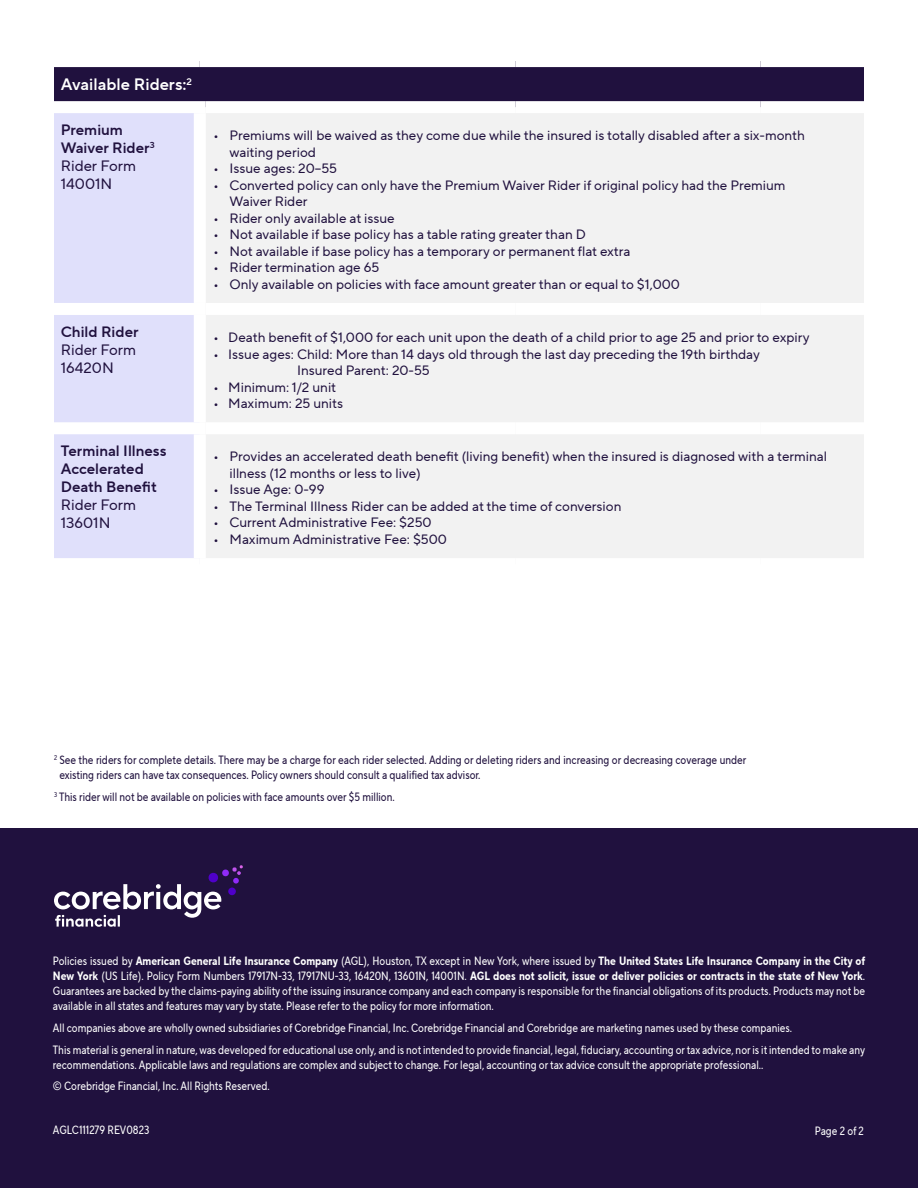
<style>
.page{position:relative;width:918px;height:1188px;background:#fff}
.page>*{position:absolute;margin:0;border:0;box-sizing:border-box;transform-origin:0 0}
.t1{font:16.5px "TT Norms Pro Dm Bd";color:#fff}
.t2{font:15px/18px "TT Norms Pro Dm Bd";color:#20113e}
.t3{font:15px/18px "TT Norms Pro";color:#20113e}
.t4{font:13.5px/16.5px "TT Norms Pro";color:#20113e}
.t5{font:12px/15px "TT Norms Pro Cond";color:#fff;text-align:justify}
.t6{font:12px/15px "TT Norms Pro Cond";color:#20113e}
.s1{font-family:"TT Norms Pro Dm Bd"}
.s2{font-family:"TT Norms Pro"}
.s3{font-weight:700}
</style>
<div class="page">
<div style="left:0;top:828px;width:918px;height:360px;background:#20113e"></div>
<div style="left:54px;top:61px;width:810px;height:46px;background:#20113e"></div>
<div style="left:54px;top:113px;width:140px;height:445px;background:#e0e0fb"></div>
<div style="left:206px;top:113px;width:658px;height:445px;background:#f2f2f2"></div>
<div style="left:54px;top:101px;width:152px;height:12px;background:#fff"></div>
<div style="left:54px;top:303px;width:152px;height:12px;background:#fff"></div>
<div style="left:54px;top:422px;width:152px;height:12px;background:#fff"></div>
<div style="left:206px;top:101px;width:310px;height:12px;background:#fff"></div>
<div style="left:516px;top:101px;width:244px;height:12px;background:#fff"></div>
<div style="left:760px;top:101px;width:104px;height:12px;background:#fff"></div>
<div style="left:206px;top:303px;width:310px;height:12px;background:#fff"></div>
<div style="left:516px;top:303px;width:244px;height:12px;background:#fff"></div>
<div style="left:760px;top:303px;width:104px;height:12px;background:#fff"></div>
<div style="left:206px;top:422px;width:310px;height:12px;background:#fff"></div>
<div style="left:516px;top:422px;width:244px;height:12px;background:#fff"></div>
<div style="left:760px;top:422px;width:104px;height:12px;background:#fff"></div>
<div style="left:54px;top:55px;width:146px;height:12px;background:#fff"></div>
<div style="left:200px;top:55px;width:316px;height:12px;background:#fff"></div>
<div style="left:516px;top:55px;width:244px;height:12px;background:#fff"></div>
<div style="left:760px;top:55px;width:104px;height:12px;background:#fff"></div>
<svg style="left:54px;top:865px;width:189px;height:62px"></svg>
<div style="left:228px;top:887px;width:8px;height:8px;background:#4f00ca;border-radius:50%"></div>
<h2 class="t1" style="left:61px;top:72px;width:133px">Available Riders:<sup>2</sup></h2>
<h3 class="t2" style="left:61px;top:121px;width:95px">Premium<br>Waiver Rider<sup>3</sup></h3>
<h3 class="t3" style="left:61px;top:157px;width:77px">Rider Form<br>14001N</h3>
<p class="t4" style="left:230px;top:127px;width:577px;text-indent:-16px">• Premiums will be waived as they come due while the insured is totally disabled after a six-month waiting period</p>
<p class="t4" style="left:213px;top:160px;width:125px">• Issue ages: 20–55</p>
<p class="t4" style="left:230px;top:177px;width:557px;text-indent:-16px">• Converted policy can only have the Premium Waiver Rider if original policy had the Premium<br>Waiver Rider</p>
<p class="t4" style="left:213px;top:210px;width:183px">• Rider only available at issue</p>
<p class="t4" style="left:213px;top:226px;width:374px">• Not available if base policy has a table rating greater than D</p>
<p class="t4" style="left:213px;top:243px;width:419px">• Not available if base policy has a temporary or permanent flat extra</p>
<p class="t4" style="left:213px;top:259px;width:168px">• Rider termination age 65</p>
<p class="t4" style="left:213px;top:276px;width:468px">• Only available on policies with face amount greater than or equal to $1,000</p>
<h3 class="t3" style="left:61px;top:322px;width:79px"><span class="s1">Child Rider<br></span>Rider Form<br>16420N</h3>
<p class="t4" style="left:213px;top:329px;width:598px">• Death benefit of $1,000 for each unit upon the death of a child prior to age 25 and prior to expiry</p>
<p class="t4" style="left:297px;top:345px;width:464px;text-indent:-84px">• Issue ages: Child: More than 14 days old through the last day preceding the 19th birthday<br>Insured Parent: 20-55</p>
<p class="t4" style="left:213px;top:378px;width:124px">• Minimum: 1/2 unit</p>
<p class="t4" style="left:213px;top:395px;width:131px">• Maximum: 25 units</p>
<h3 class="t2" style="left:61px;top:442px;width:107px">Terminal Illness<br>Accelerated<br>Death Benefit<br><span class="s2">Rider Form<br>13601N</span></h3>
<p class="t4" style="left:230px;top:448px;width:599px;text-indent:-16px">• Provides an accelerated death benefit (living benefit) when the insured is diagnosed with a terminal illness (12 months or less to live)</p>
<p class="t4" style="left:213px;top:481px;width:113px">• Issue Age: 0-99</p>
<p class="t4" style="left:213px;top:498px;width:410px">• The Terminal Illness Rider can be added at the time of conversion</p>
<p class="t4" style="left:213px;top:514px;width:220px">• Current Administrative Fee: $250</p>
<p class="t4" style="left:213px;top:531px;width:235px">• Maximum Administrative Fee: $500</p>
<h2 class="t6" style="left:59px;top:752px;width:688px;text-indent:-5px"><sup>2</sup> See the riders for complete details. There may be a charge for each rider selected. Adding or deleting riders and increasing or decreasing coverage under existing riders can have tax consequences. Policy owners should consult a qualified tax advisor.</h2>
<h3 class="t6" style="left:54px;top:789px;width:342px"><sup>3</sup> This rider will not be available on policies with face amounts over $5 million.</h3>
<p class="t5" style="left:53px;top:954px;width:814px">Policies issued by <span class="s3">American General Life Insurance Company</span> (AGL), Houston, TX except in New York, where issued by <span class="s3">The United States Life Insurance Company in the City of New York</span> (US Life). Policy Form Numbers 17917N-33, 17917NU-33, 16420N, 13601N, 14001N. <span class="s3">AGL does not solicit, issue or deliver policies or contracts in the state of New York</span>.<br>Guarantees are backed by the claims-paying ability of the issuing insurance company and each company is responsible for the financial obligations of its products. Products may not be available in all states and features may vary by state. Please refer to the policy for more information.</p>
<p class="t5" style="left:53px;top:1020px;width:741px">All companies above are wholly owned subsidiaries of Corebridge Financial, Inc. Corebridge Financial and Corebridge are marketing names used by these companies.</p>
<p class="t5" style="left:53px;top:1042px;width:814px">This material is general in nature, was developed for educational use only, and is not intended to provide financial, legal, fiduciary, accounting or tax advice, nor is it intended to make any recommendations. Applicable laws and regulations are complex and subject to change. For legal, accounting or tax advice consult the appropriate professional..</p>
<p class="t5" style="left:53px;top:1079px;width:218px">© Corebridge Financial, Inc. All Rights Reserved.</p>
<p class="t5" style="left:53px;top:1122px;width:98px">AGLC111279 REV0823</p>
<p class="t5" style="left:815px;top:1123px;width:51px">Page 2 of 2</p>
</div>
